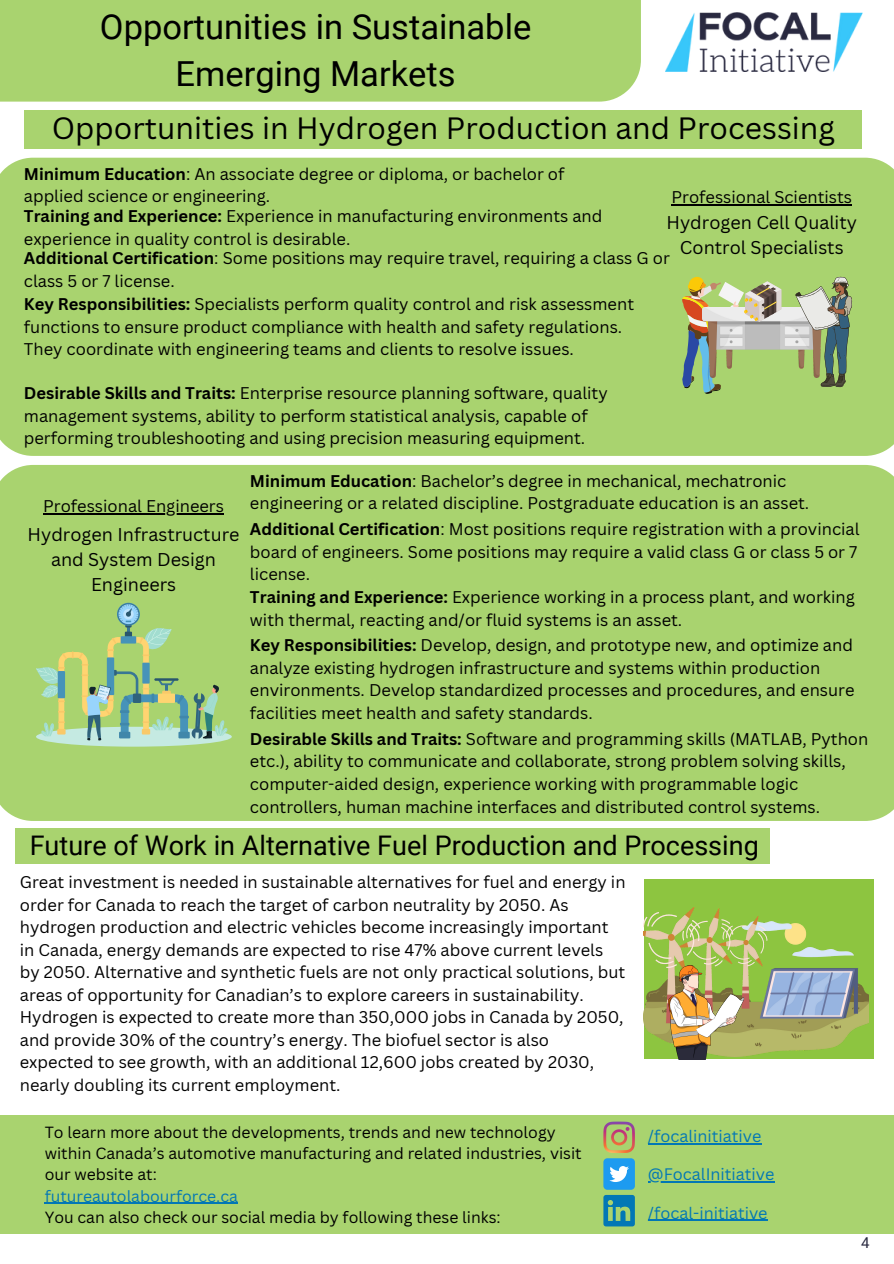
<style>
.page{position:relative;width:894px;height:1264px;background:#fff}
.page>*{position:absolute;margin:0;border:0;box-sizing:border-box;transform-origin:0 0}
.t1{font:34.5px/47.2px "Roboto";color:#000;text-align:center}
.t2{font:30px "Canva Sans";color:#000}
.t3{font:27px "Roboto";color:#000}
.t4{font:18px/24.8px "Canva Sans";color:#000;text-align:center}
.t5{font:16.5px/22.5px "Canva Sans";color:#000}
.t6{font:16.2px "Canva Sans";color:#0277b5}
.t7{font:15.75px/21.3px "Canva Sans";color:#000}
.t8{font:15.75px "Canva Sans";color:#0277b5}
.t9{font:15px "Roboto";color:#292940}
.s1{font-weight:700}
</style>
<div class="page">
<img style="left:665px;top:12px;width:198px;height:60px">
<div style="left:16px;top:828px;width:754px;height:35px;background:#a9d36f"></div>
<div style="left:643px;top:879px;width:230px;height:180px;background:#8dc540"></div>
<div style="left:0;top:1114px;width:893px;height:119px;background:#a9d36f"></div>
<div style="left:603px;top:1158px;width:31px;height:31px;background:#1d9bf0;border-radius:4px"></div>
<svg style="left:609px;top:1166px;width:19px;height:15px"></svg>
<svg style="left:603px;top:1121px;width:31px;height:31px"></svg>
<svg style="left:603px;top:1195px;width:31px;height:31px"></svg>
<div style="left:0;top:158px;width:893px;height:298px;background:#a9d36f"></div>
<div style="left:0;top:465px;width:893px;height:356px;background:#a9d36f"></div>
<img style="left:643px;top:907px;width:225px;height:149px">
<img style="left:668px;top:965px;width:75px;height:94px">
<div style="left:25px;top:110px;width:837px;height:39px;background:#a9d36f"></div>
<img style="left:781px;top:307px;width:14px;height:70px">
<svg style="left:795px;top:277px;width:57px;height:110px;background:#98a985"></svg>
<svg style="left:682px;top:277px;width:99px;height:117px;background:#adb98b"></svg>
<div style="left:36px;top:726px;width:196px;height:20px;background:#c5eae2;border-radius:50%"></div>
<hr style="left:127px;top:623px;width:3px;height:15px;background:#387694">
<div style="left:125px;top:619px;width:6px;height:8px;background:#3a7b9b"></div>
<svg style="left:117px;top:602px;width:23px;height:23px"></svg>
<svg style="left:117px;top:603px;width:22px;height:22px"></svg>
<svg style="left:118px;top:604px;width:20px;height:20px"></svg>
<svg style="left:118px;top:604px;width:20px;height:18px"></svg>
<svg style="left:36px;top:628px;width:194px;height:112px;background:#a3ca85"></svg>
<hr style="left:45px;top:1202px;width:193px;height:1px;background:#0277b5">
<hr style="left:647px;top:1143px;width:114px;height:1px;background:#0277b5">
<hr style="left:647px;top:1181px;width:127px;height:1px;background:#0277b5">
<hr style="left:647px;top:1219px;width:120px;height:1px;background:#0277b5">
<hr style="left:671px;top:204px;width:180px;height:1px;background:#000">
<hr style="left:43px;top:513px;width:181px;height:1px;background:#000">
<div style="left:0;top:0;width:640px;height:102px;background:#a9d36f"></div>
<p class="t1" style="left:100px;top:4px;width:432px">Opportunities in Sustainable<br>Emerging Markets</p>
<p class="t2" style="left:52px;top:107px;width:784px">Opportunities in Hydrogen Production and Processing</p>
<h4 class="t5" style="left:24px;top:162px;width:542px"><span class="s1">Minimum Education</span>: An associate degree or diploma, or bachelor of applied science or engineering.</h4>
<p class="t5" style="left:671px;top:185px;width:182px">Professional Scientists</p>
<p class="t5" style="left:24px;top:205px;width:580px"><span class="s1">Training and Experience:</span> Experience in manufacturing environments and experience in quality control is desirable.</p>
<p class="t4" style="left:666px;top:210px;width:192px">Hydrogen Cell Quality<br>Control Specialists</p>
<h4 class="t5" style="left:24px;top:246px;width:647px"><span class="s1">Additional Certification</span>: Some positions may require travel, requiring a class G or class 5 or 7 license.</h4>
<h4 class="t5" style="left:24px;top:293px;width:611px"><span class="s1">Key Responsibilities:</span> Specialists perform quality control and risk assessment functions to ensure product compliance with health and safety regulations.<br>They coordinate with engineering teams and clients to resolve issues.</h4>
<p class="t5" style="left:24px;top:381px;width:585px"><span class="s1">Desirable Skills and Traits:</span> Enterprise resource planning software, quality management systems, ability to perform statistical analysis, capable of performing troubleshooting and using precision measuring equipment.</p>
<h4 class="t5" style="left:43px;top:494px;width:182px">Professional Engineers</h4>
<h4 class="t4" style="left:28px;top:522px;width:213px">Hydrogen Infrastructure and System Design<br>Engineers</h4>
<p class="t5" style="left:250px;top:469px;width:560px"><span class="s1">Minimum Education</span>: Bachelor’s degree in mechanical, mechatronic engineering or a related discipline. Postgraduate education is an asset.</p>
<h4 class="t5" style="left:250px;top:517px;width:611px"><span class="s1">Additional Certification</span>: Most positions require registration with a provincial board of engineers. Some positions may require a valid class G or class 5 or 7 license.</h4>
<h3 class="t5" style="left:250px;top:585px;width:606px"><span class="s1">Training and Experience:</span> Experience working in a process plant, and working with thermal, reacting and/or fluid systems is an asset.</h3>
<h4 class="t5" style="left:250px;top:633px;width:606px"><span class="s1">Key Responsibilities:</span> Develop, design, and prototype new, and optimize and analyze existing hydrogen infrastructure and systems within production environments. Develop standardized processes and procedures, and ensure facilities meet health and safety standards.</h4>
<h4 class="t5" style="left:250px;top:727px;width:619px"><span class="s1">Desirable Skills and Traits:</span> Software and programming skills (MATLAB, Python etc.), ability to communicate and collaborate, strong problem solving skills, computer-aided design, experience working with programmable logic controllers, human machine interfaces and distributed control systems.</h4>
<h4 class="t3" style="left:30px;top:829px;width:730px">Future of Work in Alternative Fuel Production and Processing</h4>
<p class="t5" style="left:20px;top:870px;width:607px">Great investment is needed in sustainable alternatives for fuel and energy in order for Canada to reach the target of carbon neutrality by 2050. As hydrogen production and electric vehicles become increasingly important in Canada, energy demands are expected to rise 47% above current levels by 2050. Alternative and synthetic fuels are not only practical solutions, but areas of opportunity for Canadian’s to explore careers in sustainability.<br>Hydrogen is expected to create more than 350,000 jobs in Canada by 2050, and provide 30% of the country’s energy. The biofuel sector is also expected to see growth, with an additional 12,600 jobs created by 2030, nearly doubling its current employment.</p>
<h4 class="t7" style="left:45px;top:1120px;width:538px">To learn more about the developments, trends and new technology within Canada’s automotive manufacturing and related industries, visit our website at:</h4>
<p class="t8" style="left:45px;top:1184px;width:195px">futureautolabourforce.ca</p>
<h4 class="t7" style="left:45px;top:1206px;width:457px">You can also check our social media by following these links:</h4>
<h4 class="t6" style="left:647px;top:1124px;width:115px">/focalinitiative</h4>
<p class="t6" style="left:647px;top:1162px;width:128px">@FocalInitiative</p>
<p class="t6" style="left:647px;top:1201px;width:121px">/focal-initiative</p>
<p class="t9" style="left:861px;top:1233px;width:10px">4</p>
</div>
